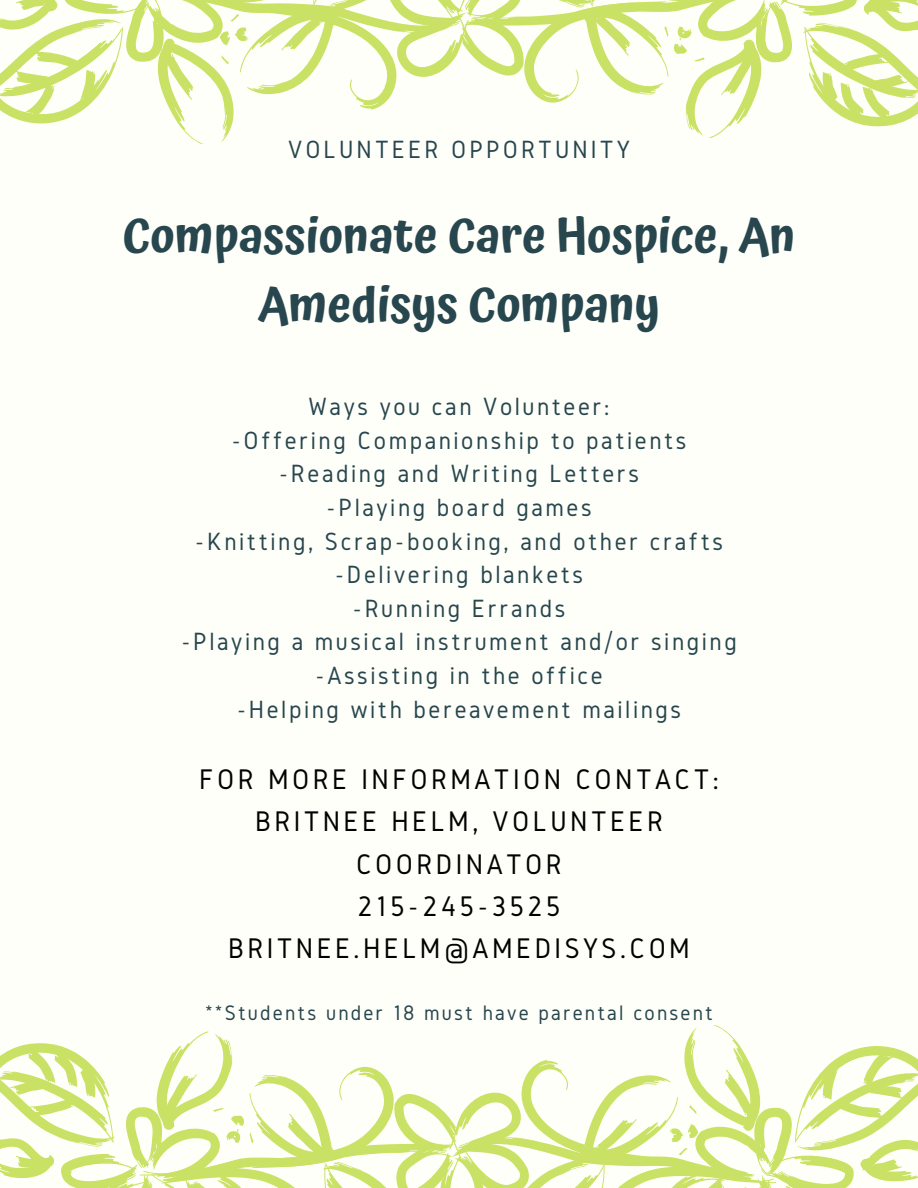
<style>
.page{position:relative;width:918px;height:1188px;background:#fffff9}
.page>*{position:absolute;margin:0;border:0;box-sizing:border-box;transform-origin:0 0}
.t1{font:600 48px/69px "Atma";color:#27464e;text-align:center}
.t2{font:29.4px/42.2px "Gidole";letter-spacing:.115em;color:#000;text-align:center}
.t3{font:25.95px/33.6px "Gidole";letter-spacing:.1em;color:#27464e;text-align:center}
.t4{font:25.95px "Gidole";letter-spacing:.12em;color:#27464e}
.t5{font:21.9px "Gidole";letter-spacing:.1em;color:#27464e}
</style>
<div class="page">
<svg style="left:0;top:0;width:918px;height:144px"></svg>
<svg style="left:0;top:1026px;width:918px;height:162px"></svg>
<p class="t4" style="left:288px;top:135px;width:343px">VOLUNTEER OPPORTUNITY</p>
<h1 class="t1" style="left:122px;top:201px;width:675px">Compassionate Care Hospice, An<br>Amedisys Company</h1>
<p class="t3" style="left:181px;top:390px;width:557px">Ways you can Volunteer:<br>-Offering Companionship to patients -Reading and Writing Letters<br>-Playing board games<br>-Knitting, Scrap-booking, and other crafts -Delivering blankets<br>-Running Errands<br>-Playing a musical instrument and/or singing -Assisting in the office<br>-Helping with bereavement mailings</p>
<p class="t2" style="left:199px;top:758px;width:521px">FOR MORE INFORMATION CONTACT:<br>BRITNEE HELM, VOLUNTEER<br>COORDINATOR<br>215-245-3525<br>BRITNEE.HELM@AMEDISYS.COM</p>
<p class="t5" style="left:205px;top:1000px;width:509px">**Students under 18 must have parental consent</p>
</div>
